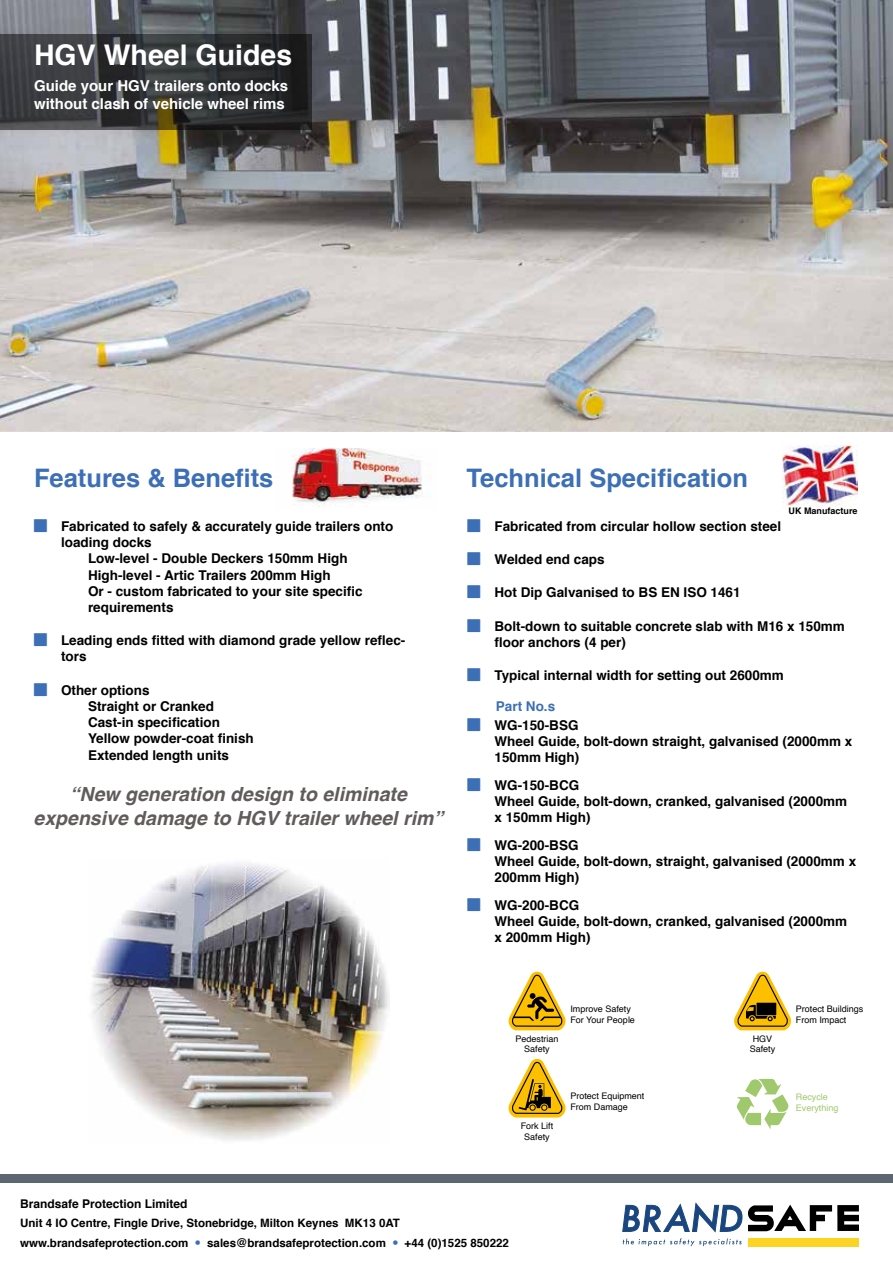
<style>
.page{position:relative;width:893px;height:1263px;background:#fff}
.page>*{position:absolute;margin:0;border:0;box-sizing:border-box;transform-origin:0 0}
.t1{font:700 28.5px "Helvetica";color:#fff}
.t2{font:700 25.5px "Helvetica";color:#3d6fb6}
.t3{font:italic 700 19.5px/23.4px "Helvetica";color:#605c5b;text-align:center}
.t4{font:700 15px/18px "Helvetica";color:#fff}
.t5{font:700 13.5px/16.2px "Helvetica";color:#000}
.t6{font:700 13.5px "Helvetica";color:#3d6fb6}
.t7{font:700 12px "Helvetica";color:#000}
.t8{font:700 11.55px/19.5px "Helvetica";color:#000}
.t9{font:9px/10.8px "Helvetica";color:#000}
.t10{font:9px/10.8px "Helvetica";color:#a0c96d}
.t11{font:700 9px "Helvetica";color:#000}
.s1{font-size:20.55px;color:#3d6fb6}
</style>
<div class="page">
<div style="left:0;top:1174px;width:893px;height:9px;background:#5c6772"></div>
<svg style="left:623px;top:1238px;width:118px;height:8px"></svg>
<svg style="left:622px;top:1203px;width:237px;height:29px"></svg>
<div style="left:748px;top:1238px;width:111px;height:8px;background:#fcd424"></div>
<img style="left:0;top:0;width:893px;height:431px">
<img style="left:782px;top:445px;width:76px;height:63px">
<img style="left:292px;top:448px;width:139px;height:59px">
<svg style="left:509px;top:1059px;width:57px;height:58px"></svg>
<svg style="left:509px;top:972px;width:57px;height:58px"></svg>
<svg style="left:734px;top:972px;width:57px;height:58px"></svg>
<svg style="left:737px;top:1079px;width:51px;height:50px"></svg>
<svg style="left:0;top:34px;width:311px;height:95px;background:#343536"></svg>
<img style="left:91px;top:863px;width:299px;height:277px">
<h1 class="t1" style="left:34px;top:32px;width:260px">HGV Wheel Guides</h1>
<p class="t4" style="left:34px;top:77px;width:256px">Guide your HGV trailers onto docks without clash of vehicle wheel rims</p>
<h2 class="t2" style="left:34px;top:458px;width:241px">Features &amp; Benefits</h2>
<p class="t5" style="left:61px;top:518px;width:334px">Fabricated to safely &amp; accurately guide trailers onto</p>
<p class="t5" style="left:61px;top:535px;width:92px">loading docks</p>
<p class="t5" style="left:88px;top:551px;width:261px">Low-level - Double Deckers 150mm High</p>
<p class="t5" style="left:88px;top:567px;width:244px">High-level - Artic Trailers 200mm High</p>
<p class="t5" style="left:88px;top:583px;width:276px">Or - custom fabricated to your site specific</p>
<p class="t5" style="left:88px;top:599px;width:87px">requirements</p>
<p class="t5" style="left:61px;top:633px;width:346px">Leading ends fitted with diamond grade yellow reflec&shy;tors</p>
<p class="t5" style="left:88px;top:682px;width:167px;text-indent:-27px">Other options<br>Straight or Cranked<br>Cast-in specification<br>Yellow powder-coat finish<br>Extended length units</p>
<h3 class="t3" style="left:34px;top:783px;width:411px">“New generation design to eliminate expensive damage to HGV trailer wheel rim”</h3>
<h2 class="t2" style="left:466px;top:458px;width:283px">Technical Specification</h2>
<p class="t11" style="left:788px;top:504px;width:71px">UK Manufacture</p>
<p class="t5" style="left:495px;top:518px;width:288px">Fabricated from circular hollow section steel</p>
<p class="t5" style="left:495px;top:552px;width:112px">Welded end caps</p>
<p class="t5" style="left:495px;top:585px;width:248px">Hot Dip Galvanised to BS EN ISO 1461</p>
<p class="t5" style="left:495px;top:618px;width:352px">Bolt-down to suitable concrete slab with M16 x 150mm floor anchors (4 per)</p>
<p class="t5" style="left:495px;top:667px;width:291px">Typical internal width for setting out 2600mm</p>
<p class="t5" style="left:495px;top:717px;width:359px">WG-150-BSG<br>Wheel Guide, bolt-down straight, galvanised (2000mm x<br>150mm High)</p>
<p class="t5" style="left:495px;top:777px;width:354px">WG-150-BCG<br>Wheel Guide, bolt-down, cranked, galvanised (2000mm x 150mm High)</p>
<p class="t5" style="left:495px;top:837px;width:363px">WG-200-BSG<br>Wheel Guide, bolt-down, straight, galvanised (2000mm x<br>200mm High)</p>
<p class="t5" style="left:495px;top:897px;width:354px">WG-200-BCG<br>Wheel Guide, bolt-down, cranked, galvanised (2000mm x 200mm High)</p>
<p class="t6" style="left:496px;top:696px;width:61px">Part No.s</p>
<p class="t9" style="left:570px;top:1004px;width:66px">Improve Safety<br>For Your People</p>
<p class="t9" style="left:796px;top:1004px;width:69px">Protect Buildings<br>From Impact</p>
<p class="t9" style="left:516px;top:1033px;width:45px;text-align:center">Pedestrian<br>Safety</p>
<p class="t9" style="left:750px;top:1033px;width:27px;text-align:center">HGV<br>Safety</p>
<p class="t9" style="left:521px;top:1120px;width:34px;text-align:center">Fork Lift<br>Safety</p>
<p class="t9" style="left:570px;top:1091px;width:76px">Protect Equipment<br>From Damage</p>
<p class="t10" style="left:796px;top:1092px;width:44px">Recycle<br>Everything</p>
<p class="t7" style="left:20px;top:1194px;width:169px">Brandsafe Protection Limited</p>
<p class="t8" style="left:20px;top:1213px;width:490px">Unit 4 IO Centre, Fingle Drive, Stonebridge, Milton Keynes MK13 0AT www.brandsafeprotection.com <span class="s1">•</span> sales@brandsafeprotection.com <span class="s1">•</span> +44 (0)1525 850222</p>
</div>
